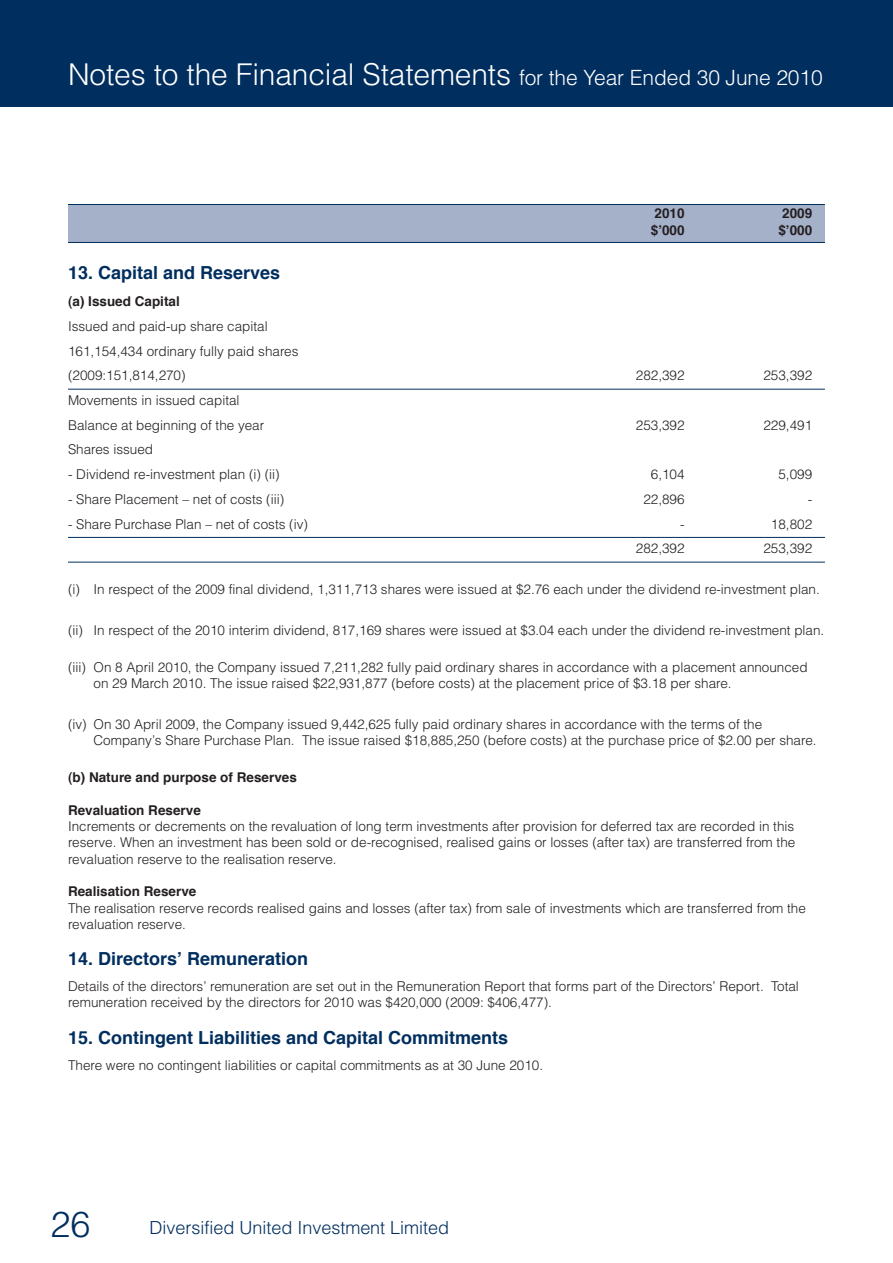
<style>
.page{position:relative;width:893px;height:1263px;background:#fff}
.page>*{position:absolute;margin:0;border:0;box-sizing:border-box;transform-origin:0 0}
.t1{font:300 36px "Helvetica";color:#002e5e}
.t2{font:300 30px "Helvetica";letter-spacing:-.005em;color:#fff}
.t3{font:700 18px "Helvetica";color:#002e5e}
.t4{font:300 18px "Helvetica";color:#002e5e}
.t5{font:300 13.5px/16.2px "Helvetica";color:#231f20}
.t6{font:700 13.5px "Helvetica";color:#231f20}
.s1{font-size:21px}
</style>
<div class="page">
<div style="left:68px;top:205px;width:757px;height:37px;background:#a5b0c9"></div>
<hr style="left:68px;top:242px;width:757px;height:1px;background:#002e5e">
<hr style="left:68px;top:204px;width:757px;height:1px;background:#002e5e">
<div style="left:0;top:0;width:893px;height:106px;background:#002e5e"></div>
<hr style="left:68px;top:389px;width:757px;height:1px;background:#002e5e">
<hr style="left:68px;top:537px;width:757px;height:1px;background:#002e5e">
<hr style="left:68px;top:562px;width:757px;height:1px;background:#002e5e">
<h2 class="t2" style="left:68px;top:64px;width:756px">Notes to the Financial Statements <span class="s1">for the Year Ended 30 June 2010</span></h2>
<h3 class="t3" style="left:68px;top:266px;width:214px">13. Capital and Reserves</h3>
<p class="t6" style="left:68px;top:296px;width:113px">(a) Issued Capital</p>
<p class="t5" style="left:68px;top:315px;width:232px;line-height:24.8px">Issued and paid-up share capital<br>161,154,434 ordinary fully paid shares (2009:151,814,270)</p>
<p class="t5" style="left:68px;top:389px;width:198px;line-height:24.8px">Movements in issued capital<br>Balance at beginning of the year</p>
<p class="t6" style="left:655px;top:208px;width:32px">2010</p>
<p class="t6" style="left:782px;top:208px;width:32px">2009</p>
<p class="t6" style="left:651px;top:224px;width:35px">$’000</p>
<p class="t6" style="left:778px;top:224px;width:35px">$’000</p>
<p class="t5" style="left:636px;top:369px;width:50px">282,392</p>
<p class="t5" style="left:763px;top:369px;width:50px">253,392</p>
<p class="t5" style="left:636px;top:418px;width:50px">253,392</p>
<p class="t5" style="left:763px;top:418px;width:50px">229,491</p>
<p class="t5" style="left:68px;top:443px;width:87px">Shares issued</p>
<p class="t5" style="left:68px;top:467px;width:213px">- Dividend re-investment plan (i) (ii)</p>
<p class="t5" style="left:651px;top:467px;width:35px">6,104</p>
<p class="t5" style="left:778px;top:467px;width:35px">5,099</p>
<p class="t5" style="left:68px;top:492px;width:218px">- Share Placement – net of costs (iii)</p>
<p class="t5" style="left:643px;top:492px;width:43px">22,896</p>
<p class="t5" style="left:808px;top:492px;width:6px">-</p>
<p class="t5" style="left:68px;top:517px;width:241px">- Share Purchase Plan – net of costs (iv)</p>
<p class="t5" style="left:680px;top:517px;width:6px">-</p>
<p class="t5" style="left:771px;top:517px;width:43px">18,802</p>
<p class="t5" style="left:636px;top:542px;width:50px">282,392</p>
<p class="t5" style="left:763px;top:542px;width:50px">253,392</p>
<p class="t5" style="left:68px;top:582px;width:753px">(i) In respect of the 2009 final dividend, 1,311,713 shares were issued at $2.76 each under the dividend re-investment plan.</p>
<p class="t5" style="left:68px;top:623px;width:758px">(ii) In respect of the 2010 interim dividend, 817,169 shares were issued at $3.04 each under the dividend re-investment plan.</p>
<p class="t5" style="left:94px;top:660px;width:716px;text-indent:-26px">(iii) On 8 April 2010, the Company issued 7,211,282 fully paid ordinary shares in accordance with a placement announced on 29 March 2010. The issue raised $22,931,877 (before costs) at the placement price of $3.18 per share.</p>
<p class="t5" style="left:94px;top:717px;width:725px;text-indent:-26px">(iv) On 30 April 2009, the Company issued 9,442,625 fully paid ordinary shares in accordance with the terms of the<br>Company’s Share Purchase Plan. The issue raised $18,885,250 (before costs) at the purchase price of $2.00 per share.</p>
<p class="t6" style="left:68px;top:772px;width:230px">(b) Nature and purpose of Reserves</p>
<p class="t6" style="left:68px;top:804px;width:134px">Revaluation Reserve</p>
<p class="t5" style="left:68px;top:819px;width:729px;text-align:justify">Increments or decrements on the revaluation of long term investments after provision for deferred tax are recorded in this reserve. When an investment has been sold or de-recognised, realised gains or losses (after tax) are transferred from the revaluation reserve to the realisation reserve.</p>
<p class="t6" style="left:68px;top:886px;width:130px">Realisation Reserve</p>
<p class="t5" style="left:68px;top:901px;width:739px">The realisation reserve records realised gains and losses (after tax) from sale of investments which are transferred from the revaluation reserve.</p>
<h3 class="t3" style="left:68px;top:951px;width:242px">14. Directors’ Remuneration</h3>
<p class="t5" style="left:68px;top:980px;width:732px">Details of the directors’ remuneration are set out in the Remuneration Report that forms part of the Directors’ Report. Total remuneration received by the directors for 2010 was $420,000 (2009: $406,477).</p>
<h3 class="t3" style="left:68px;top:1030px;width:442px">15. Contingent Liabilities and Capital Commitments</h3>
<p class="t5" style="left:68px;top:1058px;width:477px">There were no contingent liabilities or capital commitments as at 30 June 2010.</p>
<h1 class="t1" style="left:50px;top:1211px;width:41px">26</h1>
<h3 class="t4" style="left:150px;top:1221px;width:301px">Diversified United Investment Limited</h3>
</div>
